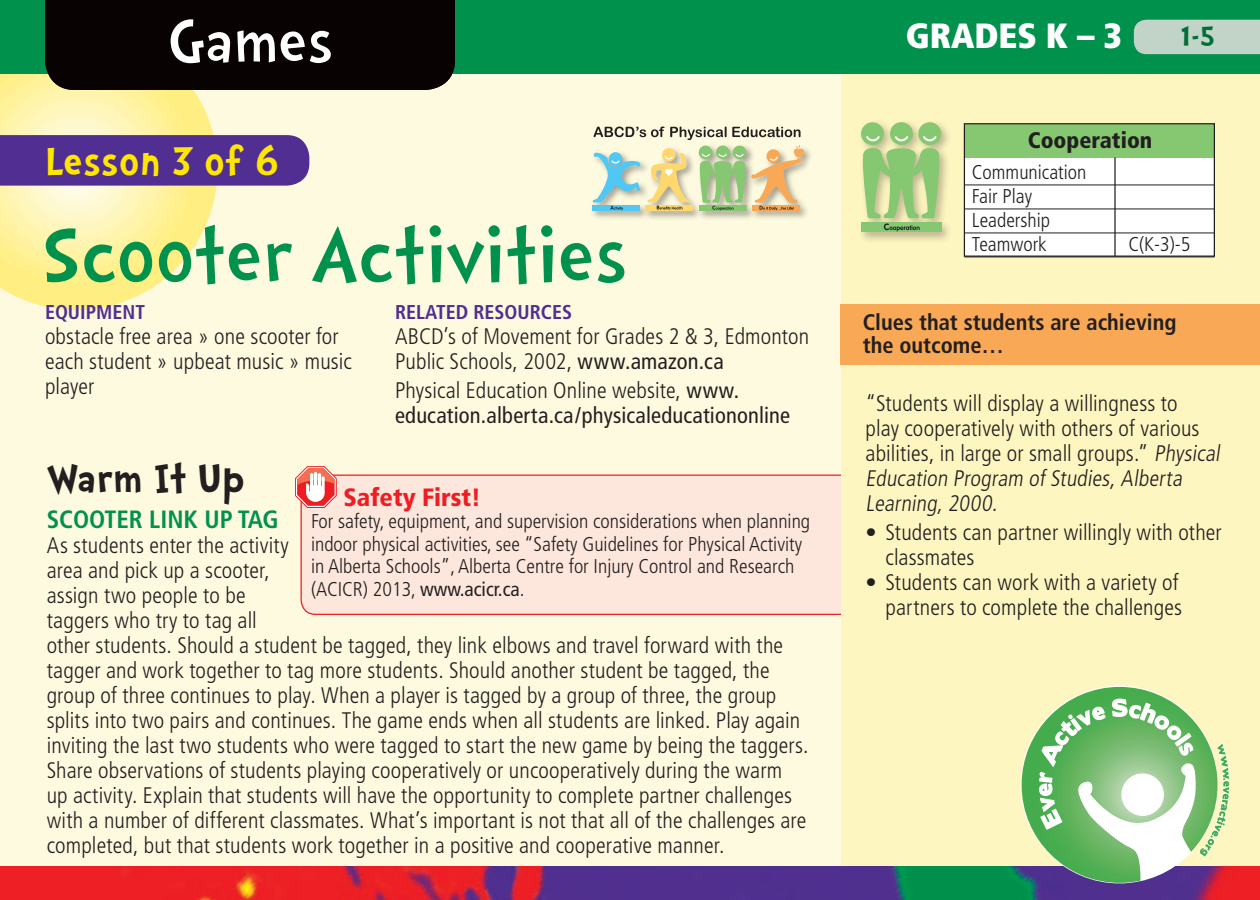
<style>
.page{position:relative;width:1260px;height:900px;background:#fff}
.page>*{position:absolute;margin:0;border:0;box-sizing:border-box;transform-origin:0 0}
.t1{font:300 95px "Dr Seuss";color:#00914d}
.t2{font:300 75px "Dr Seuss";color:#fff}
.t3{font:700 50px "Dr Seuss";color:#ffe601}
.t4{font:700 50px "Dr Seuss";color:#231f20}
.t5{font:900 condensed 35px "Frutiger";color:#fff}
.t6{font:700 35px "Dr Seuss";color:#006e38}
.t7{font:700 condensed 25px "Frutiger";color:#00914d}
.t8{font:900 condensed 25px "Frutiger";color:#ee1d23}
.t9{font:300 condensed 22.5px/25px "Frutiger";letter-spacing:.005em;color:#231f20}
.t10{font:condensed 22.5px/25px "Frutiger";letter-spacing:.01em;color:#231f20}
.t11{font:700 condensed 22.5px/22.5px "Frutiger";color:#231f20}
.t12{font:900 condensed 22.5px "Frutiger";color:#231f20}
.t13{font:300 condensed 20px/24px "Frutiger";color:#231f20}
.t14{font:700 condensed 20px "Frutiger";color:#502e92}
.s1{font-weight:400}
.s2{font-weight:300}
</style>
<div class="page">
<div style="left:0;top:47px;width:1260px;height:853px;background:#fefadf"></div>
<svg style="left:0;top:73px;width:217px;height:237px"></svg>
<div style="left:301px;top:475px;width:573px;height:139px;background:#fde7dc;border-radius:14px"></div>
<div style="left:301px;top:475px;width:574px;height:140px;border:1px solid #ee1d23;border-radius:14px"></div>
<svg style="left:295px;top:466px;width:41px;height:42px"></svg>
<div style="left:841px;top:2px;width:419px;height:898px;background:#fef6c0"></div>
<div style="left:0;top:0;width:1260px;height:73px;background:#00914d"></div>
<img style="left:0;top:866px;width:1260px;height:34px">
<div style="left:590px;top:150px;width:60px;height:70px;background:#231f20;opacity:.4"></div>
<div style="left:592px;top:205px;width:48px;height:6px;background:#50c8f3"></div>
<div style="left:643px;top:146px;width:59px;height:75px;background:#231f20;opacity:.4"></div>
<div style="left:645px;top:205px;width:48px;height:6px;background:#fed76e"></div>
<div style="left:697px;top:143px;width:59px;height:78px;background:#231f20;opacity:.4"></div>
<div style="left:699px;top:205px;width:47px;height:6px;background:#85c871"></div>
<div style="left:749px;top:144px;width:64px;height:76px;background:#231f20;opacity:.4"></div>
<div style="left:752px;top:205px;width:48px;height:6px;background:#f9a855"></div>
<svg style="left:592px;top:127px;width:212px;height:83px"></svg>
<div style="left:1134px;top:20px;width:126px;height:34px;background:#c1d4c7"></div>
<div style="left:964px;top:124px;width:250px;height:132px;background:#fff"></div>
<div style="left:964px;top:124px;width:250px;height:33px;background:#85c871"></div>
<div style="left:964px;top:123px;width:251px;height:134px;border:1px solid #231f20"></div>
<hr style="left:964px;top:185px;width:251px;height:1px;background:#231f20">
<hr style="left:964px;top:209px;width:251px;height:1px;background:#231f20">
<hr style="left:964px;top:233px;width:251px;height:1px;background:#231f20">
<hr style="left:964px;top:257px;width:251px;height:1px;background:#231f20">
<hr style="left:1114px;top:157px;width:2px;height:99px;background:#231f20">
<div style="left:840px;top:304px;width:420px;height:61px;background:#f9a855"></div>
<div style="left:858px;top:119px;width:94px;height:125px;background:#231f20;opacity:.3"></div>
<div style="left:861px;top:223px;width:80px;height:9px;background:#85c871"></div>
<svg style="left:860px;top:121px;width:82px;height:110px"></svg>
<div style="left:0;top:135px;width:309px;height:51px;background:#502e92"></div>
<div style="left:45px;top:0;width:410px;height:90px;background:#080302"></div>
<svg style="left:1022px;top:687px;width:208px;height:196px"></svg>
<h2 class="t2" style="left:168px;top:4px;width:167px">Games</h2>
<h3 class="t3" style="left:45px;top:136px;width:236px">Lesson 3 of 6</h3>
<h1 class="t1" style="left:41px;top:208px;width:588px">Scooter Activities</h1>
<p class="t14" style="left:45px;top:300px;width:101px">EQUIPMENT</p>
<p class="t9" style="left:45px;top:324px;width:308px">obstacle free area » one scooter for each student » upbeat music » music player</p>
<p class="t14" style="left:395px;top:300px;width:179px">RELATED RESOURCES</p>
<p class="t9" style="left:395px;top:324px;width:416px">ABCD’s of Movement for Grades 2 &amp; 3, Edmonton<br>Public Schools, 2002, <span class="s1">www.amazon.ca</span></p>
<p class="t10" style="left:395px;top:378px;width:397px"><span class="s2">Physical Education Online website,</span> www. education.alberta.ca/physicaleducationonline</p>
<h3 class="t4" style="left:47px;top:453px;width:200px">Warm It Up</h3>
<p class="t8" style="left:344px;top:482px;width:139px">Safety First!</p>
<p class="t13" style="left:311px;top:510px;width:501px;line-height:22.5px">For safety, equipment, and supervision considerations when planning indoor physical activities, see “Safety Guidelines for Physical Activity in Alberta Schools”, Alberta Centre for Injury Control and Research (ACICR) 2013, <span class="s1">www.acicr.ca</span>.</p>
<p class="t7" style="left:47px;top:505px;width:234px">SCOOTER LINK UP TAG</p>
<p class="t9" style="left:47px;top:534px;width:763px">As students enter the activity<br>area and pick up a scooter,<br>assign two people to be<br>taggers who try to tag all<br>other students. Should a student be tagged, they link elbows and travel forward with the tagger and work together to tag more students. Should another student be tagged, the group of three continues to play. When a player is tagged by a group of three, the group splits into two pairs and continues. The game ends when all students are linked. Play again inviting the last two students who were tagged to start the new game by being the taggers.<br>Share observations of students playing cooperatively or uncooperatively during the warm up activity. Explain that students will have the opportunity to complete partner challenges with a number of different classmates. What’s important is not that all of the challenges are completed, but that students work together in a positive and cooperative manner.</p>
<h3 class="t5" style="left:906px;top:15px;width:217px">GRADES K – 3</h3>
<h3 class="t6" style="left:1181px;top:19px;width:36px">1-5</h3>
<p class="t12" style="left:1028px;top:127px;width:126px">Cooperation</p>
<p class="t13" style="left:972px;top:161px;width:116px">Communication<br>Fair Play<br>Leadership<br>Teamwork</p>
<p class="t13" style="left:1128px;top:233px;width:64px">C(K-3)-5</p>
<p class="t11" style="left:863px;top:311px;width:315px">Clues that students are achieving the outcome…</p>
<p class="t9" style="left:866px;top:391px;width:359px">“Students will display a willingness to<br>play cooperatively with others of various abilities, in large or small groups.” Physical Education Program of Studies, Alberta Learning, 2000.</p>
<p class="t9" style="left:886px;top:520px;width:338px;text-indent:-20px">• Students can partner willingly with other classmates</p>
<p class="t9" style="left:866px;top:570px;width:318px;text-align:right">• Students can work with a variety of partners to complete the challenges</p>
</div>
